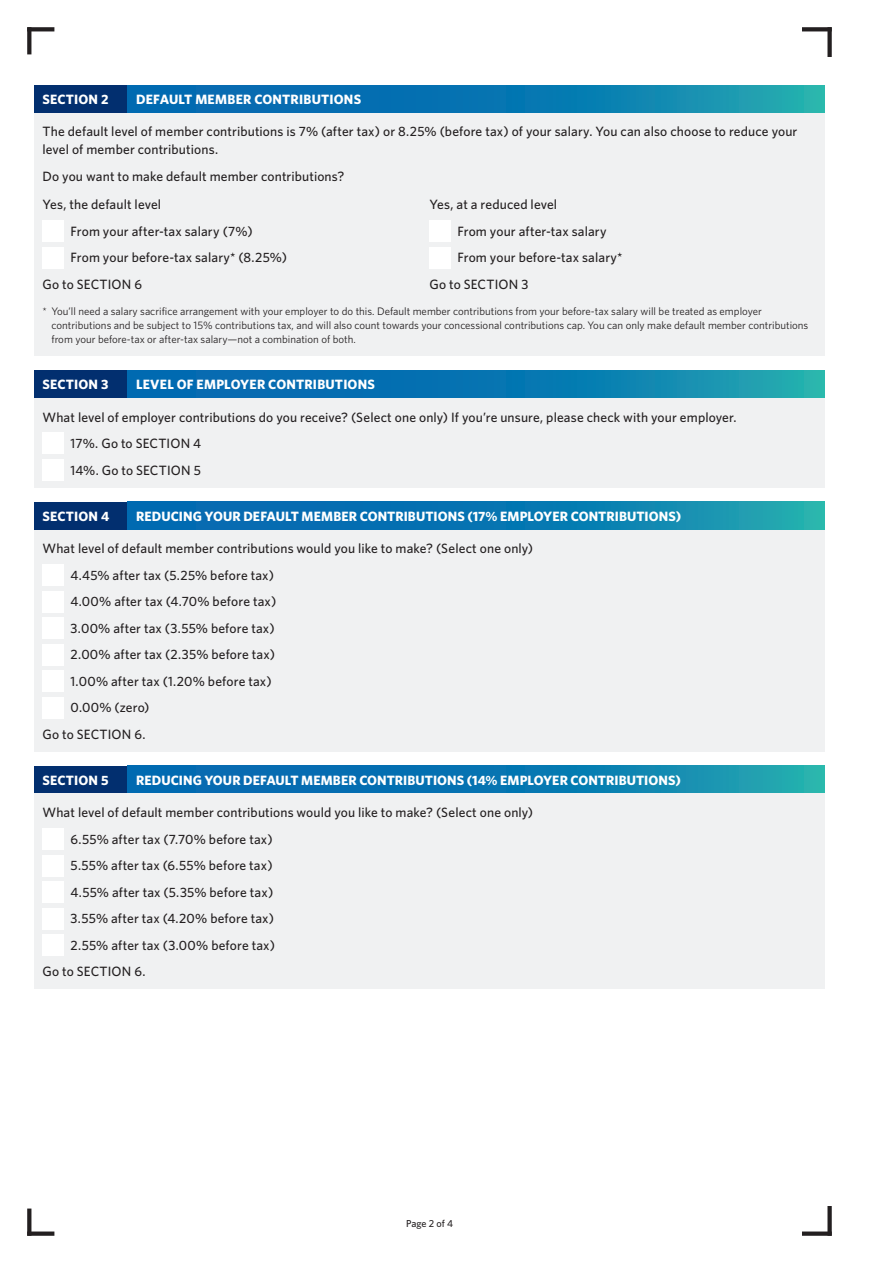
<style>
.page{position:relative;width:893px;height:1263px;background:#fff}
.page>*{position:absolute;margin:0;border:0;box-sizing:border-box;transform-origin:0 0}
.t1{font:500 13.5px/26.5px "Whitney";letter-spacing:.01em;color:#231f20}
.t2{font:700 13.5px "Whitney";letter-spacing:.005em;color:#fff}
.t3{font:10.8px/14px "Whitney";color:#231f20}
.t4{font:500 10.2px "Whitney";letter-spacing:-.005em;color:#231f20}
</style>
<div class="page">
<div style="left:802px;top:1231px;width:30px;height:5px;background:#231f20"></div>
<div style="left:827px;top:1206px;width:5px;height:30px;background:#231f20"></div>
<div style="left:34px;top:85px;width:94px;height:28px;background:#022f6f"></div>
<svg style="left:128px;top:85px;width:697px;height:28px;background:#0b7cb1"></svg>
<div style="left:34px;top:113px;width:791px;height:243px;background:#f0f1f2"></div>
<div style="left:43px;top:220px;width:21px;height:22px;background:#fff"></div>
<div style="left:43px;top:247px;width:21px;height:21px;background:#fff"></div>
<div style="left:429px;top:220px;width:22px;height:22px;background:#fff"></div>
<div style="left:429px;top:247px;width:22px;height:21px;background:#fff"></div>
<div style="left:34px;top:370px;width:94px;height:28px;background:#022f6f"></div>
<svg style="left:128px;top:370px;width:697px;height:28px;background:#0b7cb1"></svg>
<div style="left:34px;top:398px;width:791px;height:89px;background:#f0f1f2"></div>
<div style="left:43px;top:433px;width:21px;height:21px;background:#fff"></div>
<div style="left:43px;top:459px;width:21px;height:21px;background:#fff"></div>
<div style="left:34px;top:502px;width:94px;height:28px;background:#022f6f"></div>
<svg style="left:128px;top:502px;width:697px;height:28px;background:#0b7cb1"></svg>
<div style="left:34px;top:530px;width:791px;height:221px;background:#f0f1f2"></div>
<div style="left:43px;top:564px;width:21px;height:22px;background:#fff"></div>
<div style="left:43px;top:591px;width:21px;height:21px;background:#fff"></div>
<div style="left:43px;top:617px;width:21px;height:22px;background:#fff"></div>
<div style="left:43px;top:644px;width:21px;height:21px;background:#fff"></div>
<div style="left:43px;top:670px;width:21px;height:22px;background:#fff"></div>
<div style="left:43px;top:697px;width:21px;height:21px;background:#fff"></div>
<div style="left:34px;top:766px;width:94px;height:28px;background:#022f6f"></div>
<svg style="left:128px;top:766px;width:697px;height:28px;background:#1380b3"></svg>
<div style="left:34px;top:794px;width:791px;height:195px;background:#f0f1f2"></div>
<div style="left:43px;top:829px;width:21px;height:21px;background:#fff"></div>
<div style="left:43px;top:855px;width:21px;height:21px;background:#fff"></div>
<div style="left:43px;top:882px;width:21px;height:21px;background:#fff"></div>
<div style="left:43px;top:908px;width:21px;height:21px;background:#fff"></div>
<div style="left:43px;top:935px;width:21px;height:21px;background:#fff"></div>
<div style="left:27px;top:1231px;width:27px;height:5px;background:#231f20"></div>
<svg style="left:27px;top:1208px;width:4px;height:28px"></svg>
<svg style="left:802px;top:27px;width:25px;height:4px"></svg>
<div style="left:827px;top:27px;width:5px;height:30px;background:#231f20"></div>
<svg style="left:31px;top:27px;width:23px;height:4px"></svg>
<svg style="left:27px;top:27px;width:4px;height:27px"></svg>
<p class="t2" style="left:43px;top:91px;width:67px">SECTION 2</p>
<p class="t2" style="left:136px;top:91px;width:227px">DEFAULT MEMBER CONTRIBUTIONS</p>
<p class="t1" style="left:43px;top:123px;width:756px;line-height:18px">The default level of member contributions is 7% (after tax) or 8.25% (before tax) of your salary. You can also choose to reduce your level of member contributions.</p>
<p class="t1" style="left:43px;top:162px;width:303px;line-height:28.3px">Do you want to make default member contributions?<br>Yes, the default level</p>
<p class="t1" style="left:71px;top:218px;width:184px">From your after-tax salary (7%)</p>
<p class="t1" style="left:71px;top:244px;width:218px">From your before-tax salary* (8.25%)</p>
<p class="t1" style="left:43px;top:271px;width:101px">Go to SECTION 6</p>
<p class="t1" style="left:429px;top:191px;width:129px">Yes, at a reduced level</p>
<p class="t1" style="left:457px;top:218px;width:151px">From your after-tax salary</p>
<p class="t1" style="left:457px;top:244px;width:167px">From your before-tax salary*</p>
<p class="t1" style="left:429px;top:271px;width:100px">Go to SECTION 3</p>
<p class="t3" style="left:52px;top:304px;width:758px;text-indent:-9px">* You’ll need a salary sacrifice arrangement with your employer to do this. Default member contributions from your before-tax salary will be treated as employer contributions and be subject to 15% contributions tax, and will also count towards your concessional contributions cap. You can only make default member contributions from your before-tax or after-tax salary—not a combination of both.</p>
<p class="t2" style="left:43px;top:376px;width:67px">SECTION 3</p>
<p class="t2" style="left:136px;top:376px;width:240px">LEVEL OF EMPLOYER CONTRIBUTIONS</p>
<p class="t1" style="left:71px;top:403px;width:667px;text-indent:-28px">What level of employer contributions do you receive? (Select one only) If you’re unsure, please check with your employer.<br>17%. Go to SECTION 4<br>14%. Go to SECTION 5</p>
<p class="t2" style="left:43px;top:507px;width:68px">SECTION 4</p>
<p class="t2" style="left:136px;top:507px;width:547px">REDUCING YOUR DEFAULT MEMBER CONTRIBUTIONS (17% EMPLOYER CONTRIBUTIONS)</p>
<p class="t1" style="left:43px;top:535px;width:492px">What level of default member contributions would you like to make? (Select one only)</p>
<p class="t1" style="left:71px;top:561px;width:205px">4.45% after tax (5.25% before tax)</p>
<p class="t1" style="left:71px;top:588px;width:207px">4.00% after tax (4.70% before tax)</p>
<p class="t1" style="left:71px;top:614px;width:206px">3.00% after tax (3.55% before tax)</p>
<p class="t1" style="left:71px;top:641px;width:206px">2.00% after tax (2.35% before tax)</p>
<p class="t1" style="left:71px;top:667px;width:203px">1.00% after tax (1.20% before tax)</p>
<p class="t1" style="left:71px;top:694px;width:81px">0.00% (zero)</p>
<p class="t1" style="left:43px;top:720px;width:104px">Go to SECTION 6.</p>
<p class="t2" style="left:43px;top:771px;width:67px">SECTION 5</p>
<p class="t2" style="left:136px;top:771px;width:546px">REDUCING YOUR DEFAULT MEMBER CONTRIBUTIONS (14% EMPLOYER CONTRIBUTIONS)</p>
<p class="t1" style="left:43px;top:799px;width:492px">What level of default member contributions would you like to make? (Select one only)</p>
<p class="t1" style="left:71px;top:826px;width:204px">6.55% after tax (7.70% before tax)</p>
<p class="t1" style="left:71px;top:852px;width:204px">5.55% after tax (6.55% before tax)</p>
<p class="t1" style="left:71px;top:879px;width:204px">4.55% after tax (5.35% before tax)</p>
<p class="t1" style="left:71px;top:905px;width:205px">3.55% after tax (4.20% before tax)</p>
<p class="t1" style="left:71px;top:932px;width:206px">2.55% after tax (3.00% before tax)</p>
<p class="t1" style="left:43px;top:958px;width:104px">Go to SECTION 6.</p>
<p class="t4" style="left:406px;top:1216px;width:48px">Page 2 of 4</p>
</div>
